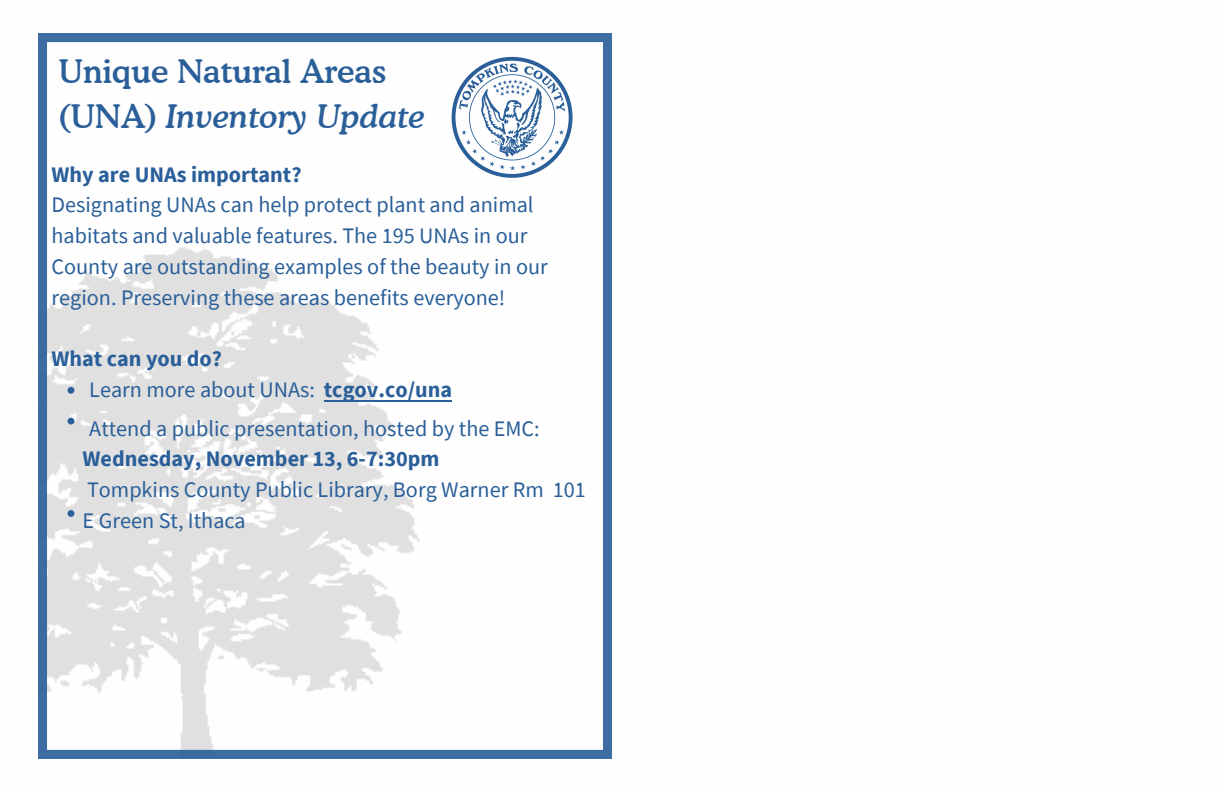
<style>
.page{position:relative;width:1224px;height:792px;background:#fff}
.page>*{position:absolute;margin:0;border:0;box-sizing:border-box;transform-origin:0 0}
.t1{font:500 32.4px/45px "Cooper BT";color:#2a5f99}
.t2{font:22.2px/30.8px "Source Sans Pro";color:#2a5f99}
.t3{font:700 22.2px "Source Sans Pro";color:#2a5f99}
.s1{font-style:italic}
.s2{font-weight:700}
</style>
<div class="page">
<svg style="left:38px;top:33px;width:574px;height:726px"></svg>
<svg style="left:68px;top:387px;width:6px;height:7px"></svg>
<svg style="left:68px;top:418px;width:6px;height:7px"></svg>
<svg style="left:68px;top:510px;width:6px;height:7px"></svg>
<svg style="left:452px;top:57px;width:121px;height:121px"></svg>
<hr style="left:324px;top:401px;width:128px;height:1px;background:#2a5f99">
<h3 class="t1" style="left:59px;top:48px;width:368px">Unique Natural Areas (UNA) <span class="s1">Inventory Update</span></h3>
<h1 class="t2" style="left:52px;top:158px;width:498px"><span class="s2">Why are UNAs important?<br></span>Designating UNAs can help protect plant and animal habitats and valuable features. The 195 UNAs in our County are outstanding examples of the beauty in our region. Preserving these areas benefits everyone!</h1>
<p class="t3" style="left:52px;top:345px;width:172px">What can you do?</p>
<h3 class="t2" style="left:89px;top:370px;width:452px;line-height:38.4px">Learn more about UNAs: <span class="s2">tcgov.co/una<br></span>Attend a public presentation, hosted by the EMC:</h3>
<h3 class="t2" style="left:83px;top:443px;width:505px"><span class="s2">Wednesday, November 13, 6-7:30pm<br></span>Tompkins County Public Library, Borg Warner Rm 101<br>E Green St, Ithaca</h3>
</div>
